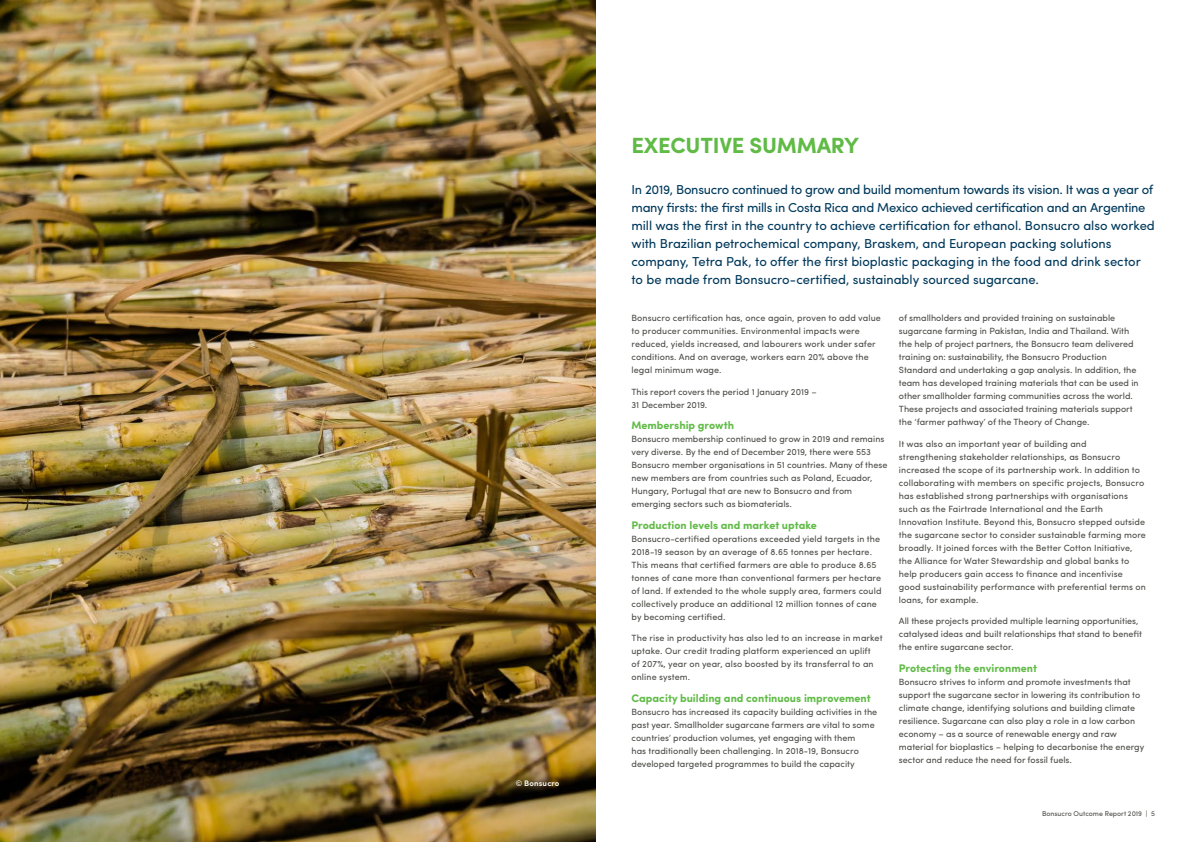
<style>
.page{position:relative;width:1191px;height:842px;background:#fff}
.page>*{position:absolute;margin:0;border:0;box-sizing:border-box;transform-origin:0 0}
.Bonsucro_Contents{font:700 22px "Sofia Pro";letter-spacing:-.01em;color:#60bb46}
.Bonsucro_Body_Copy{font:13px/18px "Sofia Pro";letter-spacing:-.01em;color:#00395c}
.Bonsucro_TOC_H1{font:700 11px "Sofia Pro";color:#60bb46}
.Bonsucro_TOC_H1-2{font:9px/13px "Sofia Pro";color:#4b4b46}
.Bonsucro_Body_Copy-2{font:600 8px "Sofia Pro";letter-spacing:.015em;color:#fafafa}
.t1{font:7px "Sofia Pro";color:#4b4b46}
</style>
<div class="page">
<hr style="left:595px;top:0;width:1px;height:842px;background:#231f20">
<img style="left:0;top:0;width:595px;height:842px">
<p class="Bonsucro_Body_Copy-2" style="left:516px;top:777px;width:45px">© Bonsucro</p>
<p class="Bonsucro_Contents" style="left:631px;top:128px;width:229px">EXECUTIVE SUMMARY</p>
<p class="Bonsucro_Body_Copy" style="left:631px;top:180px;width:525px">In 2019, Bonsucro continued to grow and build momentum towards its vision. It was a year of many firsts: the first mills in Costa Rica and Mexico achieved certification and an Argentine mill was the first in the country to achieve certification for ethanol. Bonsucro also worked with Brazilian petrochemical company, Braskem, and European packing solutions company, Tetra Pak, to offer the first bioplastic packaging in the food and drink sector to be made from Bonsucro-certified, sustainably sourced sugarcane.</p>
<p class="Bonsucro_TOC_H1-2" style="left:631px;top:311px;width:251px">Bonsucro certification has, once again, proven to add value to producer communities. Environmental impacts were reduced, yields increased, and labourers work under safer conditions. And on average, workers earn 20% above the legal minimum wage.</p>
<p class="Bonsucro_TOC_H1-2" style="left:631px;top:385px;width:187px">This report covers the period 1 January 2019 –<br>31 December 2019.</p>
<p class="Bonsucro_TOC_H1" style="left:631px;top:417px;width:104px">Membership growth</p>
<p class="Bonsucro_TOC_H1-2" style="left:631px;top:432px;width:257px">Bonsucro membership continued to grow in 2019 and remains very diverse. By the end of December 2019, there were 553<br>Bonsucro member organisations in 51 countries. Many of these new members are from countries such as Poland, Ecuador, Hungary, Portugal that are new to Bonsucro and from emerging sectors such as biomaterials.</p>
<p class="Bonsucro_TOC_H1" style="left:631px;top:517px;width:187px">Production levels and market uptake</p>
<p class="Bonsucro_TOC_H1-2" style="left:631px;top:532px;width:251px">Bonsucro-certified operations exceeded yield targets in the 2018-19 season by an average of 8.65 tonnes per hectare.<br>This means that certified farmers are able to produce 8.65 tonnes of cane more than conventional farmers per hectare of land. If extended to the whole supply area, farmers could collectively produce an additional 12 million tonnes of cane by becoming certified.</p>
<p class="Bonsucro_TOC_H1-2" style="left:631px;top:631px;width:253px">The rise in productivity has also led to an increase in market uptake. Our credit trading platform experienced an uplift<br>of 207%, year on year, also boosted by its transferral to an online system.</p>
<p class="Bonsucro_TOC_H1" style="left:631px;top:690px;width:241px">Capacity building and continuous improvement</p>
<p class="Bonsucro_TOC_H1-2" style="left:631px;top:705px;width:247px">Bonsucro has increased its capacity building activities in the past year. Smallholder sugarcane farmers are vital to some countries’ production volumes, yet engaging with them<br>has traditionally been challenging. In 2018-19, Bonsucro developed targeted programmes to build the capacity</p>
<p class="Bonsucro_TOC_H1-2" style="left:899px;top:311px;width:241px">of smallholders and provided training on sustainable sugarcane farming in Pakistan, India and Thailand. With the help of project partners, the Bonsucro team delivered training on: sustainability, the Bonsucro Production Standard and undertaking a gap analysis. In addition, the team has developed training materials that can be used in other smallholder farming communities across the world.<br>These projects and associated training materials support the ‘farmer pathway’ of the Theory of Change.</p>
<p class="Bonsucro_TOC_H1-2" style="left:899px;top:437px;width:248px">It was also an important year of building and strengthening stakeholder relationships, as Bonsucro increased the scope of its partnership work. In addition to collaborating with members on specific projects, Bonsucro has established strong partnerships with organisations such as the Fairtrade International and the Earth Innovation Institute. Beyond this, Bonsucro stepped outside the sugarcane sector to consider sustainable farming more broadly. It joined forces with the Better Cotton Initiative, the Alliance for Water Stewardship and global banks to help producers gain access to finance and incentivise good sustainability performance with preferential terms on loans, for example.</p>
<p class="Bonsucro_TOC_H1-2" style="left:899px;top:614px;width:245px">All these projects provided multiple learning opportunities, catalysed ideas and built relationships that stand to benefit the entire sugarcane sector.</p>
<p class="Bonsucro_TOC_H1" style="left:899px;top:660px;width:140px">Protecting the environment</p>
<p class="Bonsucro_TOC_H1-2" style="left:899px;top:675px;width:247px">Bonsucro strives to inform and promote investments that support the sugarcane sector in lowering its contribution to climate change, identifying solutions and building climate resilience. Sugarcane can also play a role in a low carbon economy – as a source of renewable energy and raw material for bioplastics – helping to decarbonise the energy sector and reduce the need for fossil fuels.</p>
<p class="t1" style="left:1042px;top:808px;width:114px">Bonsucro Outcome Report 2019 | 5</p>
</div>
